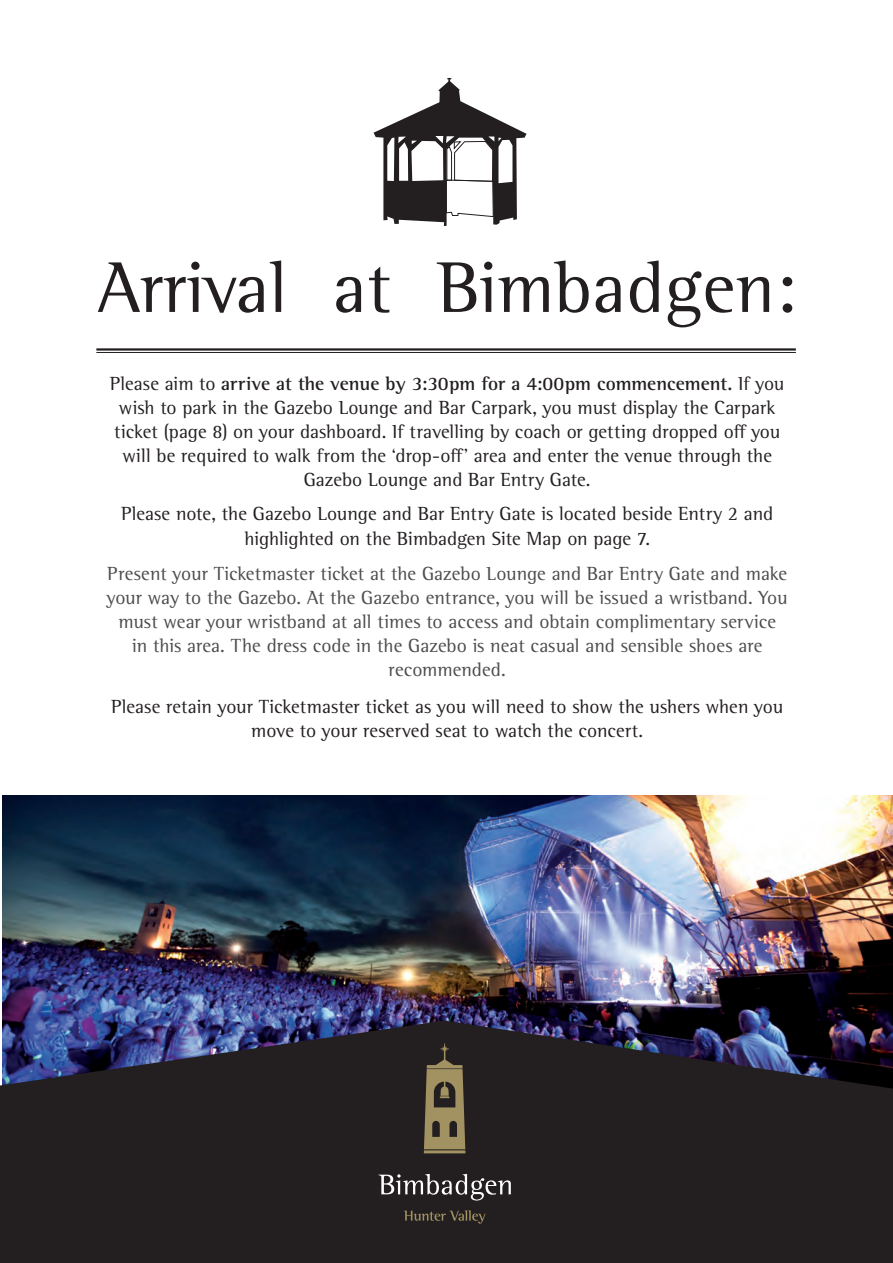
<style>
.page{position:relative;width:893px;height:1263px;background:#fff}
.page>*{position:absolute;margin:0;border:0;box-sizing:border-box;transform-origin:0 0}
.t1{font:73.5px "Rotis Semi Serif Pro";color:#231f20}
.t2{font:19.5px/24px "Rotis Semi Serif Pro";color:#231f20;text-align:center}
.t3{font:19.5px/24px "Rotis Semi Serif Pro";color:#4b4c4d;text-align:center}
.s1{font-family:"Rotis Serif Pro"}
.s2{font-weight:700}
</style>
<div class="page">
<img style="left:2px;top:795px;width:891px;height:225px">
<svg style="left:0;top:1020px;width:893px;height:243px;background:#242129"></svg>
<svg style="left:424px;top:1043px;width:41px;height:110px;background:#706447"></svg>
<svg style="left:404px;top:1210px;width:82px;height:13px"></svg>
<svg style="left:378px;top:1174px;width:133px;height:26px;background:#545152"></svg>
<svg style="left:374px;top:78px;width:152px;height:148px"></svg>
<hr style="left:96px;top:348px;width:700px;height:3px;background:#231f20">
<hr style="left:96px;top:352px;width:700px;height:1px;background:#231f20">
<h1 class="t1" style="left:98px;top:243px;width:700px">Arrival at Bimbad<span class="s1">g</span>en:</h1>
<p class="t2" style="left:110px;top:371px;width:676px">Please aim to <span class="s2">arrive at the venue by 3:30pm for a 4:00pm commencement.</span> If you wish to park in the Gazebo Lounge and Bar Carpark, you must display the Carpark ticket (page 8) on your dashboard. If travelling by coach or getting dropped off you will be required to walk from the ‘drop-off’ area and enter the venue through the Gazebo Lounge and Bar Entry Gate.</p>
<p class="t2" style="left:121px;top:500px;width:654px;line-height:25.5px">Please note, the Gazebo Lounge and Bar Entry Gate is located beside Entry 2 and highlighted on the Bimbad<span class="s1">g</span>en Site Map on page 7.</p>
<p class="t3" style="left:107px;top:561px;width:682px">Present your Ticketmaster ticket at the Gazebo Lounge and Bar Entry Gate and make your way to the Gazebo. At the Gazebo entrance, you will be issued a wristband. You must wear your wristband at all times to access and obtain complimentary service<br>in this area. The dress code in the Gazebo is neat casual and sensible shoes are recommended.</p>
<p class="t2" style="left:111px;top:694px;width:673px">Please retain your Ticketmaster ticket as you will need to show the ushers when you move to your reserved seat to watch the concert.</p>
</div>
